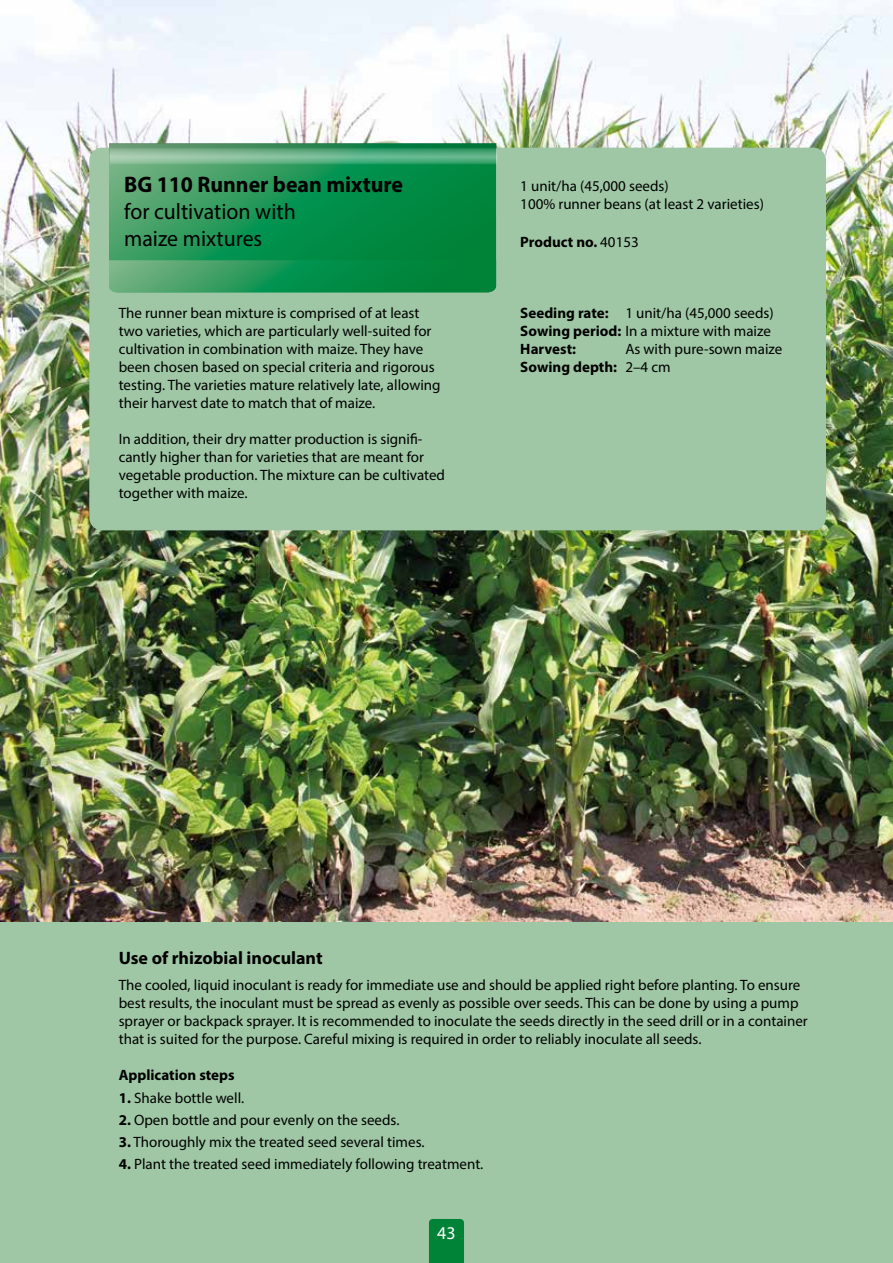
<style>
.page{position:relative;width:893px;height:1263px;background:#fff}
.page>*{position:absolute;margin:0;border:0;box-sizing:border-box;transform-origin:0 0}
.t1{font:22.5px/27px "Myriad Pro";color:#000}
.t2{font:700 22.5px "Myriad Pro";color:#000}
.t3{font:700 18px "Myriad Pro";color:#000}
.t4{font:18px "Myriad Pro";color:#fff}
.t5{font:15px/18px "Myriad Pro";color:#000}
.t6{font:700 15px "Myriad Pro";color:#000}
.s1{font-weight:400}
.s2{font-weight:700}
</style>
<div class="page">
<div style="left:0;top:919px;width:893px;height:344px;background:#9fc7a5"></div>
<img style="left:0;top:0;width:893px;height:921px">
<div style="left:429px;top:1219px;width:35px;height:44px;background:#008237"></div>
<div style="left:89px;top:148px;width:737px;height:382px;background:#9fc7a5;border-radius:13px"></div>
<svg style="left:109px;top:170px;width:387px;height:90px;background:#199351"></svg>
<svg style="left:109px;top:143px;width:387px;height:27px;background:#31935c"></svg>
<svg style="left:110px;top:147px;width:387px;height:17px"></svg>
<svg style="left:109px;top:260px;width:387px;height:32px;background:#209453"></svg>
<h1 class="t2" style="left:124px;top:170px;width:280px">BG 110 Runner bean mixture</h1>
<h1 class="t1" style="left:124px;top:198px;width:173px">for cultivation with maize mixtures</h1>
<p class="t5" style="left:119px;top:304px;width:323px">The runner bean mixture is comprised of at least two varieties, which are particularly well-suited for cultivation in combination with maize. They have been chosen based on special criteria and rigorous testing. The varieties mature relatively late, allowing their harvest date to match that of maize.</p>
<p class="t5" style="left:119px;top:430px;width:328px">In addition, their dry matter production is signifi&shy;cantly higher than for varieties that are meant for vegetable production. The mixture can be cultivated together with maize.</p>
<p class="t5" style="left:520px;top:176px;width:245px">1 unit/ha (45,000 seeds)<br>100% runner beans (at least 2 varieties)</p>
<p class="t6" style="left:520px;top:232px;width:120px">Product no. <span class="s1">40153</span></p>
<p class="t5" style="left:520px;top:303px;width:255px"><span class="s2">Seeding rate:</span> 1 unit/ha (45,000 seeds)<br><span class="s2">Sowing period:</span> In a mixture with maize<br><span class="s2">Harvest:</span></p>
<p class="t5" style="left:520px;top:339px;width:264px;text-indent:105px">As with pure-sown maize<br><span class="s2">Sowing depth:</span> 2–4 cm</p>
<p class="t3" style="left:119px;top:946px;width:205px">Use of rhizobial inoculant</p>
<p class="t5" style="left:119px;top:976px;width:691px">The cooled, liquid inoculant is ready for immediate use and should be applied right before planting. To ensure best results, the inoculant must be spread as evenly as possible over seeds. This can be done by using a pump sprayer or backpack sprayer. It is recommended to inoculate the seeds directly in the seed drill or in a container that is suited for the purpose. Careful mixing is required in order to reliably inoculate all seeds.</p>
<p class="t6" style="left:119px;top:1065px;width:117px">Application steps</p>
<p class="t5" style="left:119px;top:1088px;width:127px"><span class="s2">1.</span> Shake bottle well.</p>
<p class="t5" style="left:119px;top:1110px;width:282px"><span class="s2">2.</span> Open bottle and pour evenly on the seeds.</p>
<p class="t5" style="left:119px;top:1133px;width:307px"><span class="s2">3.</span> Thoroughly mix the treated seed several times.</p>
<p class="t5" style="left:119px;top:1155px;width:366px"><span class="s2">4.</span> Plant the treated seed immediately following treatment.</p>
<p class="t4" style="left:437px;top:1222px;width:20px">43</p>
</div>
